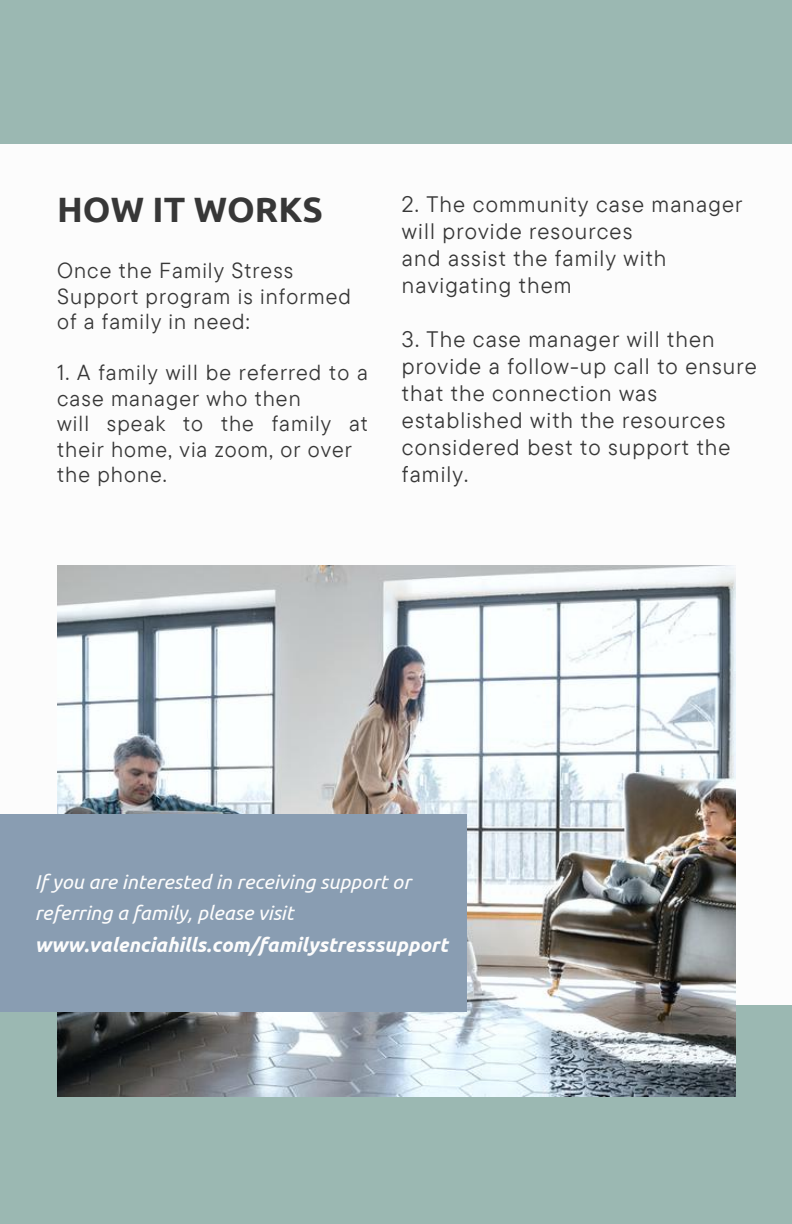
<style>
.page{position:relative;width:792px;height:1224px;background:#fff}
.page>*{position:absolute;margin:0;border:0;box-sizing:border-box;transform-origin:0 0}
.t1{font:700 35.2px "Ubuntu";color:#373737}
.t2{font:22.4px/27px "TT Commons Pro";letter-spacing:.05em;color:#373737}
.t3{font:21.8px/25.6px "TT Commons Pro";letter-spacing:.05em;color:#373737}
.t4{font:italic 20px/31.6px "Ubuntu";color:#fcfcfc}
.t5{font:italic 700 20px "Ubuntu";color:#fcfcfc}
</style>
<div class="page">
<div style="left:0;top:1006px;width:792px;height:218px;background:#9bb8b2"></div>
<img style="left:57px;top:565px;width:678px;height:531px">
<div style="left:0;top:0;width:792px;height:144px;background:#9bb8b2"></div>
<div style="left:0;top:814px;width:466px;height:198px;background:#899db2"></div>
<h1 class="t1" style="left:57px;top:189px;width:267px">HOW IT WORKS</h1>
<p class="t2" style="left:402px;top:190px;width:342px">2. The community case manager will provide resources<br>and assist the family with navigating them</p>
<p class="t2" style="left:402px;top:325px;width:356px">3. The case manager will then provide a follow-up call to ensure that the connection was established with the resources considered best to support the family.</p>
<p class="t3" style="left:57px;top:257px;width:295px">Once the Family Stress<br>Support program is informed of a family in need:</p>
<p class="t3" style="left:57px;top:359px;width:312px">1. A family will be referred to a case manager who then<br>will speak to the family at their home, via zoom, or over the phone.</p>
<p class="t4" style="left:35px;top:865px;width:378px">If you are interested in receiving support or referring a family, please visit</p>
<p class="t5" style="left:35px;top:933px;width:414px">www.valenciahills.com/familystresssupport</p>
</div>
